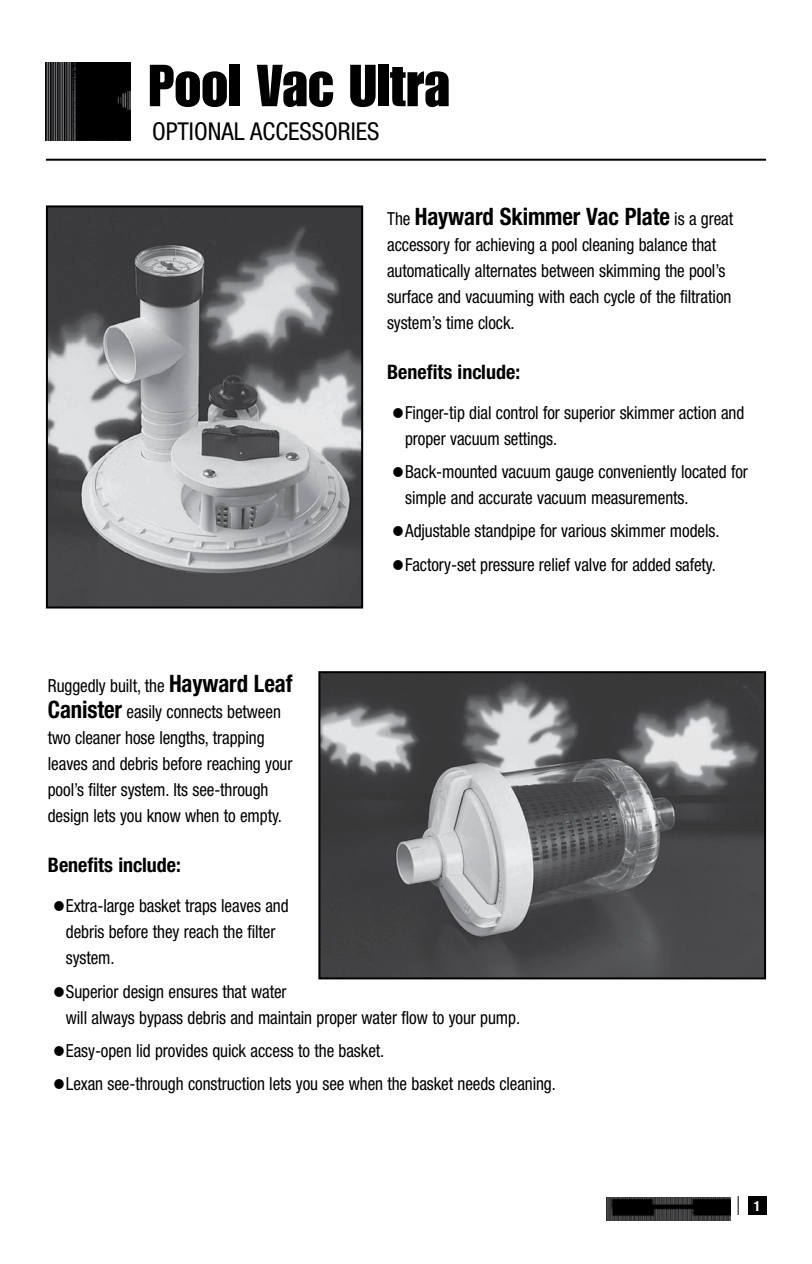
<style>
.page{position:relative;width:812px;height:1264px;background:#fff}
.page>*{position:absolute;margin:0;border:0;box-sizing:border-box;transform-origin:0 0}
.t1{font:58px "Impact";color:#000}
.t2{font:condensed 24.6px "Helvetica Neue";color:#000}
.t3{font:700 condensed 24px "Helvetica Neue";letter-spacing:-.005em;color:#000;scale:.95 1}
.t4{font:700 condensed 20px "Helvetica Neue";color:#000}
.t5{font:condensed 18px/26px "Helvetica Neue";letter-spacing:-.005em;color:#000;scale:.95 1}
.t6{font:700 condensed 14px "Helvetica Neue";color:#fff}
.s1{font-weight:400;font-size:18px}
.s2{font-size:28px}
.s3{font-weight:700;font-size:24px}
</style>
<div class="page">
<img style="left:46px;top:63px;width:85px;height:78px">
<hr style="left:46px;top:159px;width:720px;height:2px;background:#000">
<img style="left:607px;top:1197px;width:124px;height:24px">
<svg style="left:738px;top:1196px;width:1px;height:19px"></svg>
<div style="left:748px;top:1197px;width:18px;height:18px;background:#000"></div>
<img style="left:49px;top:208px;width:311px;height:397px">
<div style="left:46px;top:205px;width:317px;height:403px;border:2px solid #000"></div>
<img style="left:321px;top:674px;width:442px;height:302px">
<div style="left:318px;top:671px;width:448px;height:308px;border:2px solid #000"></div>
<h1 class="t1" style="left:149px;top:52px;width:303px">Pool Vac Ultra</h1>
<h2 class="t2" style="left:152px;top:117px;width:229px">OPTIONAL ACCESSORIES</h2>
<h3 class="t3" style="left:387px;top:201px;width:366px"><span class="s1">The</span> Hayward Skimmer Vac Plate <span class="s1">is a great</span></h3>
<p class="t5" style="left:387px;top:231px;width:364px">accessory for achieving a pool cleaning balance that automatically alternates between skimming the pool’s surface and vacuuming with each cycle of the filtration system’s time clock.</p>
<p class="t4" style="left:387px;top:359px;width:134px">Benefits include:</p>
<p class="t5" style="left:405px;top:399px;width:359px;text-indent:-13px"><span class="s2">•</span>Finger-tip dial control for superior skimmer action and proper vacuum settings.</p>
<p class="t5" style="left:405px;top:459px;width:362px;text-indent:-14px"><span class="s2">•</span>Back-mounted vacuum gauge conveniently located for simple and accurate vacuum measurements.</p>
<p class="t5" style="left:392px;top:518px;width:347px"><span class="s2">•</span>Adjustable standpipe for various skimmer models.</p>
<p class="t5" style="left:392px;top:551px;width:343px"><span class="s2">•</span>Factory-set pressure relief valve for added safety.</p>
<p class="t5" style="left:48px;top:672px;width:259px">Ruggedly built, the <span class="s3">Hayward Leaf Canister</span> easily connects between two cleaner hose lengths, trapping leaves and debris before reaching your pool’s filter system. Its see-through design lets you know when to empty.</p>
<p class="t4" style="left:48px;top:853px;width:134px">Benefits include:</p>
<p class="t5" style="left:66px;top:893px;width:236px;text-indent:-13px"><span class="s2">•</span>Extra-large basket traps leaves and debris before they reach the filter system.</p>
<p class="t5" style="left:66px;top:978px;width:480px;text-indent:-14px"><span class="s2">•</span>Superior design ensures that water<br>will always bypass debris and maintain proper water flow to your pump.</p>
<p class="t5" style="left:52px;top:1037px;width:351px"><span class="s2">•</span>Easy-open lid provides quick access to the basket.</p>
<p class="t5" style="left:52px;top:1070px;width:531px"><span class="s2">•</span>Lexan see-through construction lets you see when the basket needs cleaning.</p>
<p class="t6" style="left:754px;top:1197px;width:8px">1</p>
</div>
